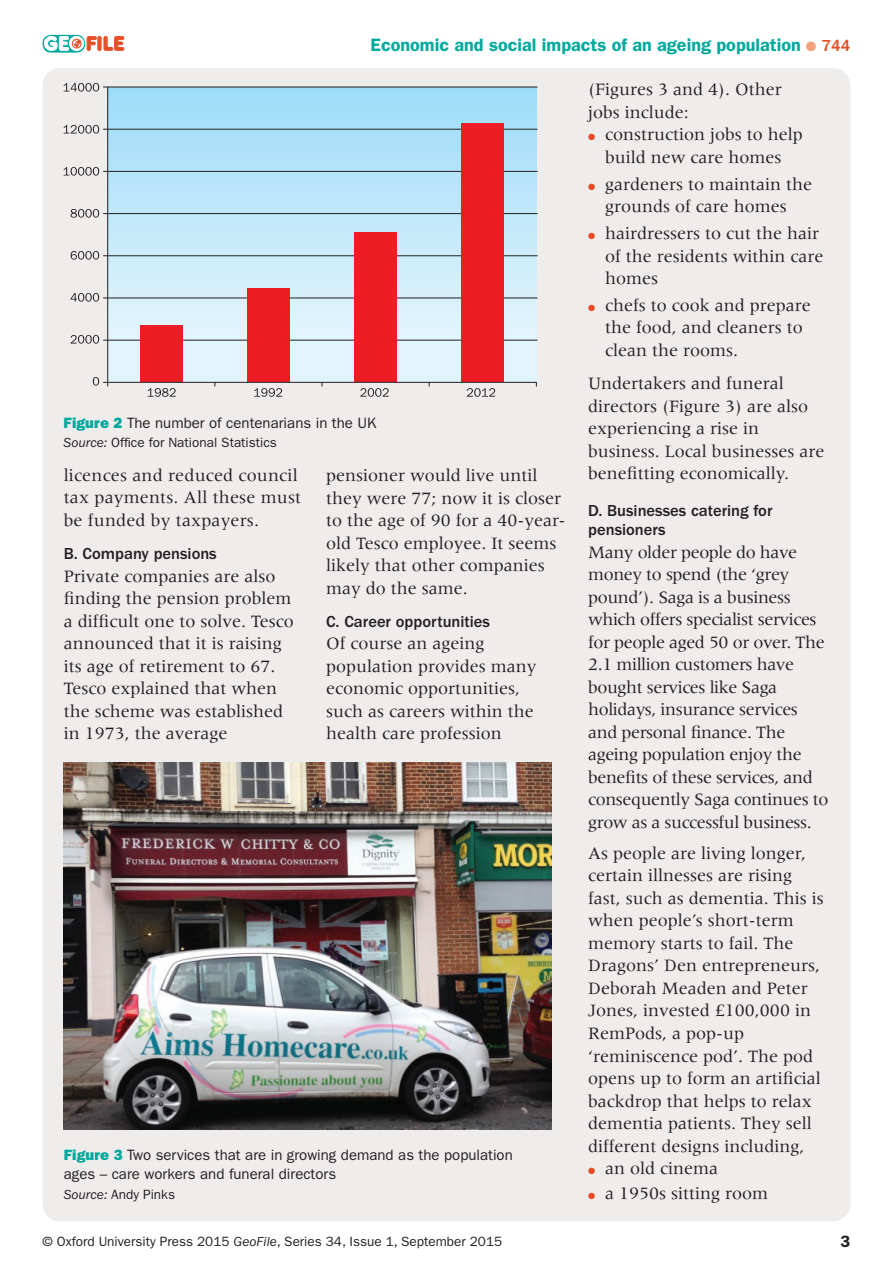
<style>
.page{position:relative;width:893px;height:1263px;background:#fff}
.page>*{position:absolute;margin:0;border:0;box-sizing:border-box;transform-origin:0 0}
.t1{font:20.55px "Frankfurter Medium Std";color:#e64d25}
.t2{font:18px/22.5px "Meridien LT Std";color:#231f20}
.t3{font:18px/22.5px "Meridien LT Std";letter-spacing:-.025em;color:#231f20}
.t4{font:600 18px "ITC Franklin Gothic Std";color:#00a99d}
.t5{font:500 16.5px/19.5px "ITC Franklin Gothic Std";color:#231f20}
.t6{font:600 16.5px "ITC Franklin Gothic Std";color:#231f20}
.t7{font:15px/19.5px "ITC Franklin Gothic Std";color:#231f20}
.t8{font:13.5px "ITC Franklin Gothic Std";color:#231f20}
.s1{color:#fff}
.s2{color:#f2a37d}
.s3{font-weight:500;font-size:16.5px;color:#e64d25}
.s4{font-family:"ITC Franklin Gothic Std Hvy";color:#00a99d}
.s5{font-style:italic}
.s6{color:#e64d25}
</style>
<div class="page">
<div style="left:43px;top:68px;width:807px;height:1153px;background:#efedec;border-radius:18px"></div>
<div style="left:43px;top:35px;width:42px;height:18px;background:#00a99d;border-radius:9px"></div>
<div style="left:98px;top:36px;width:3px;height:15px;border:1px solid #e64d25;border-radius:2px"></div>
<svg style="left:104px;top:36px;width:20px;height:15px"></svg>
<svg style="left:44px;top:36px;width:53px;height:15px"></svg>
<div style="left:72px;top:39px;width:9px;height:9px;border:1px solid #e64d25;border-radius:50%"></div>
<img style="left:63px;top:763px;width:488px;height:366px">
<div style="left:108px;top:87px;width:428px;height:295px;background:linear-gradient(to bottom,#a0ddf9,#e8f3f8)"></div>
<hr style="left:103px;top:340px;width:434px;height:1px;background:#231f20">
<hr style="left:103px;top:298px;width:434px;height:1px;background:#231f20">
<hr style="left:103px;top:255px;width:434px;height:1px;background:#231f20">
<hr style="left:103px;top:213px;width:434px;height:1px;background:#231f20">
<hr style="left:103px;top:171px;width:434px;height:1px;background:#231f20">
<hr style="left:103px;top:129px;width:434px;height:1px;background:#231f20">
<hr style="left:103px;top:87px;width:434px;height:1px;background:#231f20">
<div style="left:140px;top:326px;width:43px;height:56px;background:#ee1d23"></div>
<div style="left:247px;top:288px;width:43px;height:94px;background:#ee1d23"></div>
<div style="left:354px;top:233px;width:43px;height:149px;background:#ee1d23"></div>
<div style="left:461px;top:123px;width:43px;height:259px;background:#ee1d23"></div>
<hr style="left:108px;top:382px;width:428px;height:1px;background:#231f20">
<hr style="left:107px;top:87px;width:1px;height:295px;background:#231f20">
<svg style="left:148px;top:388px;width:28px;height:9px"></svg>
<svg style="left:254px;top:388px;width:28px;height:9px"></svg>
<svg style="left:360px;top:388px;width:29px;height:9px"></svg>
<svg style="left:467px;top:388px;width:28px;height:9px"></svg>
<svg style="left:64px;top:83px;width:35px;height:9px"></svg>
<svg style="left:64px;top:125px;width:35px;height:9px"></svg>
<svg style="left:64px;top:167px;width:35px;height:9px"></svg>
<svg style="left:70px;top:209px;width:29px;height:9px"></svg>
<svg style="left:71px;top:251px;width:28px;height:9px"></svg>
<svg style="left:70px;top:293px;width:29px;height:9px"></svg>
<svg style="left:71px;top:335px;width:28px;height:9px"></svg>
<svg style="left:93px;top:377px;width:15px;height:9px"></svg>
<p class="t1" style="left:44px;top:32px;width:82px"><span class="s1">GEO</span>FILE</p>
<p class="t4" style="left:371px;top:34px;width:481px">Economic and social impacts of an ageing population <span class="s2">●</span> <span class="s3">744</span></p>
<p class="t7" style="left:64px;top:413px;width:314px"><span class="s4">Figure 2</span> The number of centenarians in the UK</p>
<p class="t8" style="left:64px;top:435px;width:215px"><span class="s5">Source:</span> Office for National Statistics</p>
<p class="t2" style="left:64px;top:464px;width:239px">licences and reduced council tax payments. All these must be funded by taxpayers.</p>
<p class="t5" style="left:64px;top:544px;width:155px">B. Company pensions</p>
<p class="t2" style="left:64px;top:565px;width:232px">Private companies are also finding the pension problem a difficult one to solve. Tesco announced that it is raising its age of retirement to 67.<br>Tesco explained that when the scheme was established in 1973, the average</p>
<p class="t2" style="left:326px;top:464px;width:241px">pensioner would live until they were 77; now it is closer to the age of 90 for a 40-year&shy;old Tesco employee. It seems likely that other companies may do the same.</p>
<p class="t5" style="left:326px;top:612px;width:166px">C. Career opportunities</p>
<p class="t2" style="left:326px;top:632px;width:212px">Of course an ageing population provides many economic opportunities, such as careers within the health care profession</p>
<p class="t7" style="left:64px;top:1145px;width:451px"><span class="s4">Figure 3</span> Two services that are in growing demand as the population ages – care workers and funeral directors</p>
<p class="t8" style="left:64px;top:1186px;width:113px"><span class="s5">Source:</span> Andy Pinks</p>
<p class="t8" style="left:43px;top:1233px;width:461px">© Oxford University Press 2015 <span class="s5">GeoFile</span>, Series 34, Issue 1, September 2015</p>
<p class="t2" style="left:588px;top:78px;width:195px">(Figures 3 and 4). Other jobs include:</p>
<p class="t2" style="left:588px;top:123px;width:216px;text-align:center"><span class="s6">●</span> construction jobs to help build new care homes</p>
<p class="t2" style="left:588px;top:173px;width:226px;text-align:center"><span class="s6">●</span> gardeners to maintain the grounds of care homes</p>
<p class="t2" style="left:605px;top:222px;width:220px;text-indent:-17px"><span class="s6">●</span> hairdressers to cut the hair of the residents within care homes</p>
<p class="t2" style="left:605px;top:294px;width:207px;text-indent:-17px"><span class="s6">●</span> chefs to cook and prepare the food, and cleaners to clean the rooms.</p>
<p class="t2" style="left:588px;top:372px;width:238px">Undertakers and funeral directors (Figure 3) are also experiencing a rise in business. Local businesses are benefitting economically.</p>
<p class="t5" style="left:588px;top:501px;width:186px">D. Businesses catering for pensioners</p>
<p class="t3" style="left:588px;top:541px;width:242px">Many older people do have money to spend (the ‘grey pound’). Saga is a business which offers specialist services for people aged 50 or over. The<br>2.1 million customers have bought services like Saga holidays, insurance services and personal finance. The ageing population enjoy the benefits of these services, and consequently Saga continues to grow as a successful business.</p>
<p class="t2" style="left:588px;top:842px;width:237px">As people are living longer, certain illnesses are rising fast, such as dementia. This is when people’s short-term memory starts to fail. The<br>Dragons’ Den entrepreneurs,<br>Deborah Meaden and Peter<br>Jones, invested £100,000 in<br>RemPods, a pop-up ‘reminiscence pod’. The pod opens up to form an artificial backdrop that helps to relax dementia patients. They sell different designs including,</p>
<p class="t2" style="left:588px;top:1157px;width:132px"><span class="s6">●</span> an old cinema</p>
<p class="t2" style="left:588px;top:1182px;width:182px"><span class="s6">●</span> a 1950s sitting room</p>
<p class="t6" style="left:840px;top:1231px;width:11px">3</p>
</div>
